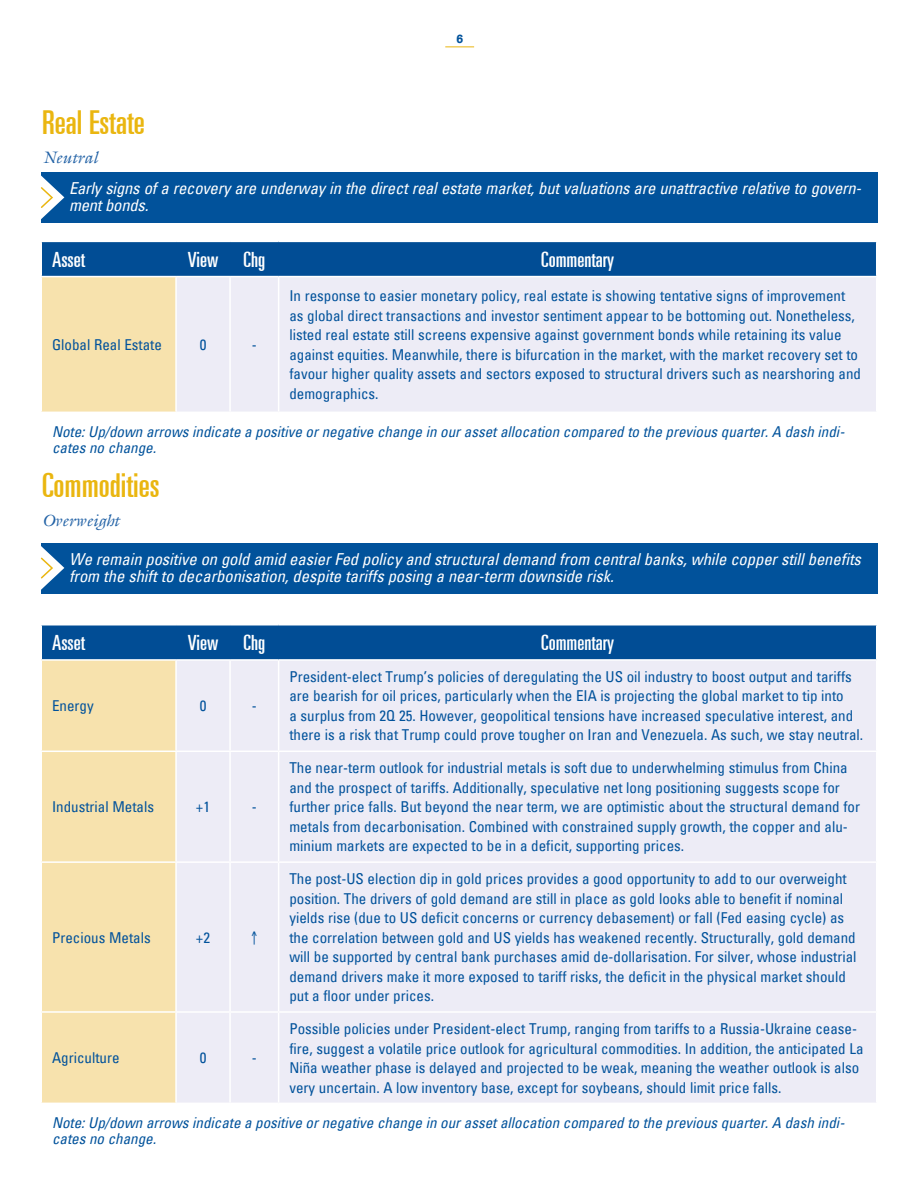
<style>
.page{position:relative;width:918px;height:1188px;background:#fff}
.page>*{position:absolute;margin:0;border:0;box-sizing:border-box;transform-origin:0 0}
.B-head_alt{font:ultra-condensed 33px "Univers";color:#eab610}
.t1{font:ultra-condensed 21px "Univers";color:#fff}
.Callout{font:italic condensed 16.5px/17.2px "Univers";color:#fff}
.Body{font:italic 16.5px "Galliard";color:#2262a6}
.t2{font:condensed 15px/19.5px "Univers";color:#01529b}
.t3{font:italic condensed 15px/15.8px "Univers";color:#01529b}
.t4{font:700 12px "Univers";color:#01529b}
</style>
<div class="page">
<svg style="left:445px;top:46px;width:29px;height:1px"></svg>
<div style="left:41px;top:172px;width:836px;height:52px;background:#01529b"></div>
<svg style="left:40px;top:175px;width:24px;height:44px"></svg>
<div style="left:42px;top:242px;width:834px;height:34px;background:#014d95"></div>
<div style="left:41px;top:277px;width:135px;height:135px;background:#f7e2ad"></div>
<div style="left:177px;top:277px;width:699px;height:135px;background:#edecf6"></div>
<hr style="left:40px;top:277px;width:2px;height:135px;background:#fff">
<hr style="left:175px;top:277px;width:2px;height:135px;background:#fff">
<hr style="left:229px;top:277px;width:2px;height:135px;background:#fff">
<hr style="left:278px;top:277px;width:1px;height:135px;background:#fff">
<div style="left:41px;top:543px;width:836px;height:51px;background:#01529b"></div>
<svg style="left:40px;top:546px;width:24px;height:44px"></svg>
<div style="left:42px;top:626px;width:834px;height:33px;background:#014d95"></div>
<div style="left:42px;top:661px;width:133px;height:442px;background:#f7e2ad"></div>
<div style="left:177px;top:661px;width:699px;height:442px;background:#edecf6"></div>
<hr style="left:229px;top:661px;width:2px;height:90px;background:#fff">
<hr style="left:278px;top:661px;width:1px;height:90px;background:#fff">
<hr style="left:40px;top:751px;width:136px;height:1px;background:#fff">
<hr style="left:176px;top:751px;width:54px;height:1px;background:#fff">
<hr style="left:230px;top:751px;width:49px;height:1px;background:#fff">
<hr style="left:229px;top:752px;width:2px;height:109px;background:#fff">
<hr style="left:279px;top:751px;width:598px;height:1px;background:#fff">
<hr style="left:278px;top:752px;width:1px;height:109px;background:#fff">
<hr style="left:40px;top:861px;width:136px;height:2px;background:#fff">
<hr style="left:176px;top:861px;width:54px;height:2px;background:#fff">
<hr style="left:230px;top:861px;width:49px;height:2px;background:#fff">
<hr style="left:229px;top:863px;width:2px;height:148px;background:#fff">
<hr style="left:279px;top:861px;width:598px;height:2px;background:#fff">
<hr style="left:278px;top:863px;width:1px;height:148px;background:#fff">
<hr style="left:40px;top:1011px;width:136px;height:2px;background:#fff">
<hr style="left:176px;top:1011px;width:54px;height:2px;background:#fff">
<hr style="left:230px;top:1011px;width:49px;height:2px;background:#fff">
<hr style="left:229px;top:1013px;width:2px;height:90px;background:#fff">
<hr style="left:279px;top:1011px;width:598px;height:2px;background:#fff">
<hr style="left:278px;top:1013px;width:1px;height:90px;background:#fff">
<svg style="left:252px;top:932px;width:5px;height:13px"></svg>
<p class="t4" style="left:456px;top:32px;width:8px">6</p>
<p class="B-head_alt" style="left:42px;top:108px;width:104px">Real Estate</p>
<p class="Body" style="left:42px;top:150px;width:57px">Neutral</p>
<p class="Callout" style="left:69px;top:179px;width:794px">Early signs of a recovery are underway in the direct real estate market, but valuations are unattractive relative to govern&shy;ment bonds.</p>
<p class="t1" style="left:52px;top:250px;width:35px">Asset</p>
<p class="t1" style="left:188px;top:250px;width:32px">View</p>
<p class="t1" style="left:244px;top:250px;width:23px">Chg</p>
<p class="t1" style="left:541px;top:250px;width:74px">Commentary</p>
<p class="t2" style="left:289px;top:286px;width:573px">In response to easier monetary policy, real estate is showing tentative signs of improvement as global direct transactions and investor sentiment appear to be bottoming out. Nonetheless, listed real estate still screens expensive against government bonds while retaining its value against equities. Meanwhile, there is bifurcation in the market, with the market recovery set to favour higher quality assets and sectors exposed to structural drivers such as nearshoring and demographics.</p>
<p class="t3" style="left:52px;top:424px;width:794px">Note: Up/down arrows indicate a positive or negative change in our asset allocation compared to the previous quarter. A dash indi&shy;cates no change.</p>
<p class="B-head_alt" style="left:42px;top:471px;width:119px">Commodities</p>
<p class="Body" style="left:42px;top:513px;width:79px">Overweight</p>
<p class="Callout" style="left:69px;top:550px;width:793px">We remain positive on gold amid easier Fed policy and structural demand from central banks, while copper still benefits from the shift to decarbonisation, despite tariffs posing a near-term downside risk.</p>
<p class="t2" style="left:52px;top:335px;width:111px">Global Real Estate</p>
<p class="t2" style="left:200px;top:335px;width:8px">0</p>
<p class="t2" style="left:252px;top:335px;width:6px">-</p>
<p class="t1" style="left:52px;top:633px;width:35px">Asset</p>
<p class="t1" style="left:188px;top:633px;width:32px">View</p>
<p class="t1" style="left:244px;top:633px;width:23px">Chg</p>
<p class="t1" style="left:541px;top:633px;width:74px">Commentary</p>
<p class="t2" style="left:52px;top:696px;width:43px">Energy</p>
<p class="t2" style="left:200px;top:696px;width:8px">0</p>
<p class="t2" style="left:252px;top:696px;width:6px">-</p>
<p class="t2" style="left:52px;top:797px;width:103px">Industrial Metals</p>
<p class="t2" style="left:196px;top:797px;width:16px">+1</p>
<p class="t2" style="left:252px;top:797px;width:6px">-</p>
<p class="t2" style="left:52px;top:927px;width:100px">Precious Metals</p>
<p class="t2" style="left:196px;top:927px;width:16px">+2</p>
<p class="t2" style="left:289px;top:667px;width:575px">President-elect Trump’s policies of deregulating the US oil industry to boost output and tariffs are bearish for oil prices, particularly when the EIA is projecting the global market to tip into<br>a surplus from 2Q 25. However, geopolitical tensions have increased speculative interest, and there is a risk that Trump could prove tougher on Iran and Venezuela. As such, we stay neutral.</p>
<p class="t2" style="left:289px;top:758px;width:572px">The near-term outlook for industrial metals is soft due to underwhelming stimulus from China and the prospect of tariffs. Additionally, speculative net long positioning suggests scope for further price falls. But beyond the near term, we are optimistic about the structural demand for metals from decarbonisation. Combined with constrained supply growth, the copper and alu&shy;minium markets are expected to be in a deficit, supporting prices.</p>
<p class="t2" style="left:289px;top:869px;width:569px">The post-US election dip in gold prices provides a good opportunity to add to our overweight position. The drivers of gold demand are still in place as gold looks able to benefit if nominal yields rise (due to US deficit concerns or currency debasement) or fall (Fed easing cycle) as the correlation between gold and US yields has weakened recently. Structurally, gold demand will be supported by central bank purchases amid de-dollarisation. For silver, whose industrial demand drivers make it more exposed to tariff risks, the deficit in the physical market should put a floor under prices.</p>
<p class="t2" style="left:289px;top:1019px;width:576px">Possible policies under President-elect Trump, ranging from tariffs to a Russia-Ukraine cease&shy;fire, suggest a volatile price outlook for agricultural commodities. In addition, the anticipated La Niña weather phase is delayed and projected to be weak, meaning the weather outlook is also very uncertain. A low inventory base, except for soybeans, should limit price falls.</p>
<p class="t3" style="left:52px;top:1115px;width:794px">Note: Up/down arrows indicate a positive or negative change in our asset allocation compared to the previous quarter. A dash indi&shy;cates no change.</p>
<p class="t2" style="left:52px;top:1048px;width:69px">Agriculture</p>
<p class="t2" style="left:200px;top:1048px;width:8px">0</p>
<p class="t2" style="left:252px;top:1048px;width:6px">-</p>
</div>
